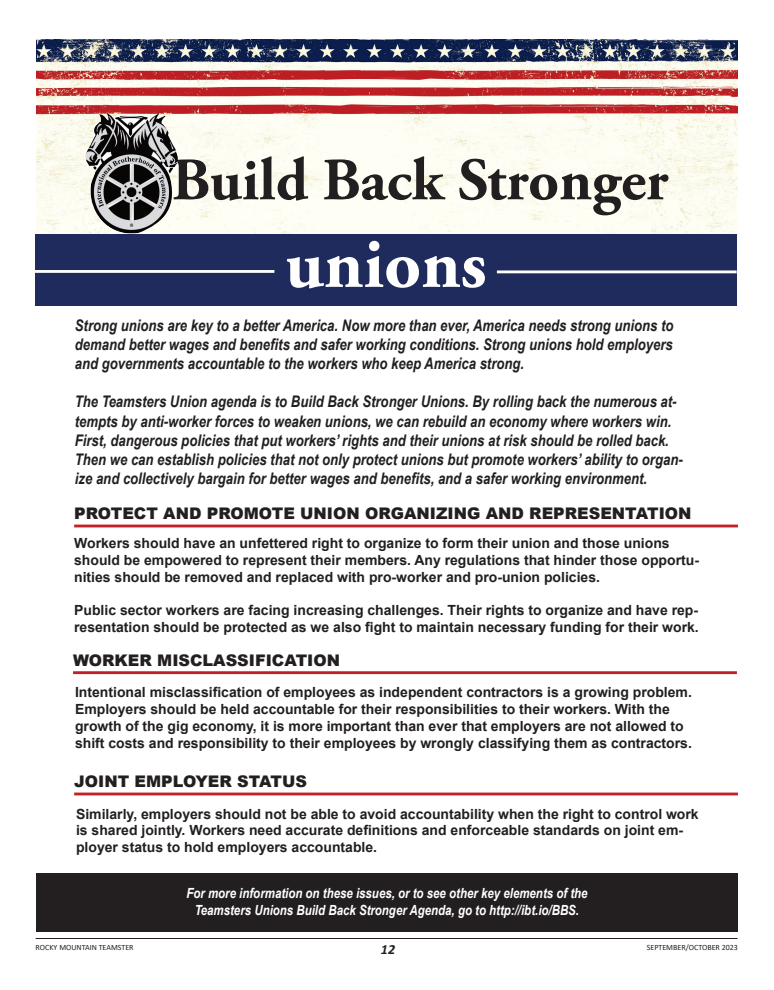
<style>
.page{position:relative;width:774px;height:990px;background:#fff}
.page>*{position:absolute;margin:0;border:0;box-sizing:border-box;transform-origin:0 0}
.t1{font:700 72px "Adobe Garamond Pro";color:#fff}
.t2{font:700 60px "Adobe Garamond Pro";color:#231f20}
.t3{font:italic 700 16px/19.2px "Arial Narrow";color:#231f20;text-align:justify}
.t4{font:900 16px "Arial";color:#231f20}
.t5{font:700 14px/16.8px "Arial";color:#231f20}
.t6{font:italic 700 14px/16.8px "Arial Narrow";color:#fff;text-align:center}
.t7{font:italic 700 14px "Calibri";color:#231f20}
.t8{font:8px "Calibri";color:#231f20}
</style>
<div class="page">
<hr style="left:36px;top:938px;width:702px;height:1px;background:#231f20">
<img style="left:36px;top:39px;width:702px;height:197px">
<img style="left:82px;top:113px;width:104px;height:120px">
<div style="left:35px;top:235px;width:702px;height:71px;background:#1f2b5d"></div>
<hr style="left:497px;top:270px;width:240px;height:3px;background:#fff">
<hr style="left:35px;top:270px;width:239px;height:3px;background:#fff">
<hr style="left:74px;top:525px;width:664px;height:2px;background:#c12025">
<hr style="left:73px;top:671px;width:664px;height:3px;background:#c12025">
<hr style="left:74px;top:793px;width:664px;height:2px;background:#c12025">
<div style="left:36px;top:873px;width:702px;height:59px;background:#231f20"></div>
<h2 class="t2" style="left:172px;top:145px;width:498px">Build Back Stronger</h2>
<h1 class="t1" style="left:285px;top:222px;width:203px">unions</h1>
<p class="t3" style="left:75px;top:315px;width:600px">Strong unions are key to a better America. Now more than ever, America needs strong unions to demand better wages and benefits and safer working conditions. Strong unions hold employers and governments accountable to the workers who keep America strong.</p>
<p class="t3" style="left:75px;top:391px;width:609px;text-align:left">The Teamsters Union agenda is to Build Back Stronger Unions. By rolling back the numerous at&shy;tempts by anti-worker forces to weaken unions, we can rebuild an economy where workers win.<br>First, dangerous policies that put workers’ rights and their unions at risk should be rolled back.<br>Then we can establish policies that not only protect unions but promote workers’ ability to organ&shy;ize and collectively bargain for better wages and benefits, and a safer working environment.</p>
<p class="t4" style="left:74px;top:502px;width:619px">PROTECT AND PROMOTE UNION ORGANIZING AND REPRESENTATION</p>
<p class="t5" style="left:74px;top:535px;width:626px">Workers should have an unfettered right to organize to form their union and those unions should be empowered to represent their members. Any regulations that hinder those opportu&shy;nities should be removed and replaced with pro-worker and pro-union policies.</p>
<p class="t5" style="left:74px;top:602px;width:626px">Public sector workers are facing increasing challenges. Their rights to organize and have rep&shy;resentation should be protected as we also fight to maintain necessary funding for their work.</p>
<p class="t4" style="left:73px;top:649px;width:269px">WORKER MISCLASSIFICATION</p>
<p class="t5" style="left:75px;top:684px;width:618px">Intentional misclassification of employees as independent contractors is a growing problem.<br>Employers should be held accountable for their responsibilities to their workers. With the growth of the gig economy, it is more important than ever that employers are not allowed to shift costs and responsibility to their employees by wrongly classifying them as contractors.</p>
<p class="t4" style="left:74px;top:770px;width:234px">JOINT EMPLOYER STATUS</p>
<p class="t5" style="left:76px;top:805px;width:624px">Similarly, employers should not be able to avoid accountability when the right to control work is shared jointly. Workers need accurate definitions and enforceable standards on joint em&shy;ployer status to hold employers accountable.</p>
<p class="t6" style="left:186px;top:884px;width:403px">For more information on these issues, or to see other key elements of the<br>Teamsters Unions Build Back Stronger Agenda, go to http://ibt.io/BBS.</p>
<p class="t8" style="left:36px;top:942px;width:99px">ROCKY MOUNTAIN TEAMSTER</p>
<p class="t8" style="left:647px;top:942px;width:93px">SEPTEMBER/OCTOBER 2023</p>
<p class="t7" style="left:381px;top:939px;width:16px">12</p>
</div>
